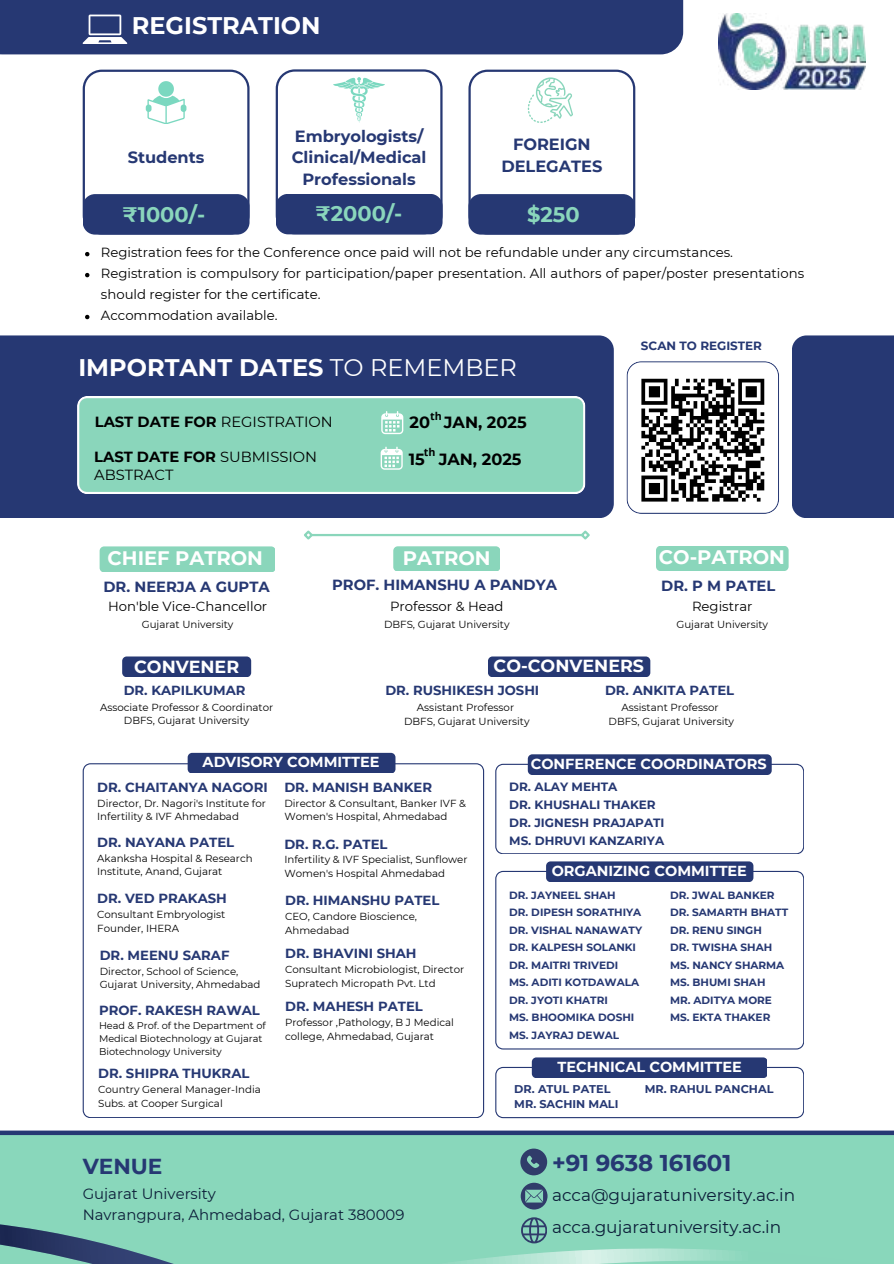
<style>
.page{position:relative;width:894px;height:1264px;background:#fff}
.page>*{position:absolute;margin:0;border:0;box-sizing:border-box;transform-origin:0 0}
.t1{font:700 24px "Montserrat";color:#fff}
.t2{font:700 22.8px "Montserrat";color:#263873}
.t3{font:700 21.6px "Montserrat";color:#263873}
.t4{font:700 21px "Montserrat";color:#8ad6bc}
.t5{font:700 19.5px "Montserrat";color:#fff}
.t6{font:700 17.4px "Montserrat";color:#fff}
.t7{font:16.95px/31.8px "Montserrat";color:#0c1e39}
.t8{font:700 16.2px/21.3px "Montserrat";color:#263873;text-align:center}
.t9{font:700 16.2px "Montserrat";color:#000}
.t10{font:14.85px/20.2px "Montserrat";color:#0c1e39}
.t11{font:14.7px/18px "Montserrat";color:#000}
.t12{font:700 14.7px "Montserrat";color:#263873}
.t13{font:700 14.4px "Montserrat";color:#fff}
.t14{font:13.2px/21px "Montserrat";color:#000}
.t15{font:700 13.2px "Montserrat";color:#263873}
.t16{font:700 12px/18px "Montserrat";color:#263873}
.t17{font:700 11.25px/15px "Montserrat";color:#263873}
.t18{font:700 10.65px "Open Sans";color:#000}
.t19{font:700 10.5px/17.5px "Montserrat";color:#263873}
.t20{font:10.2px/13.6px "Montserrat";color:#000}
.t21{font:9.75px/13px "Montserrat";color:#000}
.s1{font-weight:400}
.s2{font-weight:700}
</style>
<div class="page">
<div style="left:0;top:1132px;width:893px;height:131px;background:#89d7bb"></div>
<svg style="left:520px;top:1148px;width:27px;height:27px"></svg>
<svg style="left:520px;top:1182px;width:27px;height:27px"></svg>
<svg style="left:0;top:1217px;width:729px;height:46px"></svg>
<div style="left:0;top:0;width:683px;height:54px;background:#263873"></div>
<div style="left:0;top:1130px;width:893px;height:5px;background:#263873"></div>
<svg style="left:83px;top:194px;width:166px;height:41px"></svg>
<svg style="left:83px;top:70px;width:166px;height:164px"></svg>
<svg style="left:468px;top:194px;width:167px;height:41px"></svg>
<svg style="left:275px;top:69px;width:167px;height:165px"></svg>
<svg style="left:468px;top:70px;width:167px;height:164px"></svg>
<img style="left:718px;top:13px;width:146px;height:77px">
<div style="left:0;top:335px;width:613px;height:183px;background:#263873"></div>
<div style="left:77px;top:396px;width:508px;height:98px;background:#8ad6bb"></div>
<svg style="left:83px;top:15px;width:44px;height:29px"></svg>
<svg style="left:381px;top:411px;width:22px;height:23px"></svg>
<svg style="left:380px;top:446px;width:22px;height:23px"></svg>
<svg style="left:626px;top:361px;width:152px;height:153px"></svg>
<div style="left:488px;top:656px;width:162px;height:20px;background:#263873;border-radius:4px"></div>
<div style="left:122px;top:656px;width:129px;height:20px;background:#263873;border-radius:4px"></div>
<svg style="left:83px;top:763px;width:401px;height:354px"></svg>
<hr style="left:311px;top:534px;width:271px;height:2px;background:#8ad6bb">
<svg style="left:304px;top:530px;width:11px;height:10px"></svg>
<svg style="left:578px;top:530px;width:12px;height:10px"></svg>
<div style="left:100px;top:546px;width:175px;height:26px;background:#8ad6bb;border-radius:4px"></div>
<div style="left:393px;top:546px;width:107px;height:25px;background:#8ad6bb;border-radius:4px"></div>
<div style="left:655px;top:546px;width:133px;height:24px;background:#8ad6bb;border-radius:4px"></div>
<svg style="left:495px;top:870px;width:308px;height:179px"></svg>
<div style="left:546px;top:861px;width:207px;height:20px;background:#263873;border-radius:4px"></div>
<svg style="left:495px;top:763px;width:309px;height:91px"></svg>
<div style="left:527px;top:754px;width:244px;height:20px;background:#263873;border-radius:4px"></div>
<svg style="left:495px;top:1066px;width:309px;height:52px"></svg>
<div style="left:531px;top:1057px;width:236px;height:20px;background:#263873;border-radius:4px"></div>
<div style="left:187px;top:752px;width:208px;height:21px;background:#263873;border-radius:4px"></div>
<svg style="left:85px;top:252px;width:4px;height:4px"></svg>
<svg style="left:85px;top:273px;width:4px;height:4px"></svg>
<svg style="left:85px;top:315px;width:4px;height:4px"></svg>
<div style="left:791px;top:335px;width:102px;height:183px;background:#263873"></div>
<h1 class="t1" style="left:132px;top:11px;width:190px">REGISTRATION</h1>
<h3 class="t8" style="left:128px;top:146px;width:78px">Students</h3>
<h3 class="t4" style="left:123px;top:201px;width:84px">₹1000/-</h3>
<h3 class="t8" style="left:292px;top:125px;width:136px">Embryologists/<br>Clinical/Medical<br>Professionals</h3>
<h3 class="t4" style="left:315px;top:201px;width:88px">₹2000/-</h3>
<h3 class="t8" style="left:501px;top:134px;width:102px">FOREIGN<br>DELEGATES</h3>
<h3 class="t4" style="left:527px;top:201px;width:54px">$250</h3>
<p class="t14" style="left:101px;top:242px;width:704px">Registration fees for the Conference once paid will not be refundable under any circumstances.<br>Registration is compulsory for participation/paper presentation. All authors of paper/poster presentations should register for the certificate.<br>Accommodation available.</p>
<h1 class="t1" style="left:78px;top:352px;width:440px">IMPORTANT DATES <span class="s1">TO REMEMBER</span></h1>
<p class="t18" style="left:430px;top:408px;width:13px">th</p>
<p class="t18" style="left:423px;top:444px;width:13px">th</p>
<p class="t16" style="left:640px;top:337px;width:122px">SCAN TO REGISTER</p>
<h3 class="t11" style="left:95px;top:413px;width:239px"><span class="s2">LAST DATE FOR</span> REGISTRATION</h3>
<h3 class="t9" style="left:409px;top:412px;width:119px">20 JAN, 2025</h3>
<h3 class="t11" style="left:94px;top:447px;width:224px"><span class="s2">LAST DATE FOR</span> SUBMISSION<br>ABSTRACT</h3>
<h3 class="t9" style="left:409px;top:449px;width:114px">15 JAN, 2025</h3>
<h3 class="t5" style="left:108px;top:546px;width:157px">CHIEF PATRON</h3>
<h3 class="t12" style="left:103px;top:578px;width:168px">DR. NEERJA A GUPTA</h3>
<p class="t14" style="left:108px;top:596px;width:161px">Hon'ble Vice-Chancellor</p>
<p class="t20" style="left:142px;top:618px;width:93px">Gujarat University</p>
<h3 class="t6" style="left:134px;top:656px;width:107px">CONVENER</h3>
<p class="t15" style="left:124px;top:682px;width:123px">DR. KAPILKUMAR</p>
<p class="t20" style="left:100px;top:700px;width:175px;text-align:center">Associate Professor &amp; Coordinator<br>DBFS, Gujarat University</p>
<h3 class="t5" style="left:402px;top:545px;width:89px">PATRON</h3>
<h3 class="t12" style="left:332px;top:575px;width:226px">PROF. HIMANSHU A PANDYA</h3>
<p class="t14" style="left:390px;top:596px;width:115px">Professor &amp; Head</p>
<p class="t20" style="left:384px;top:618px;width:127px">DBFS, Gujarat University</p>
<h3 class="t5" style="left:658px;top:545px;width:128px">CO-PATRON</h3>
<h3 class="t12" style="left:661px;top:576px;width:115px">DR. P M PATEL</h3>
<p class="t14" style="left:692px;top:596px;width:62px">Registrar</p>
<p class="t20" style="left:676px;top:618px;width:93px">Gujarat University</p>
<h3 class="t6" style="left:493px;top:655px;width:152px">CO-CONVENERS</h3>
<p class="t15" style="left:385px;top:682px;width:155px">DR. RUSHIKESH JOSHI</p>
<p class="t20" style="left:404px;top:700px;width:127px;text-align:center">Assistant Professor<br>DBFS, Gujarat University</p>
<p class="t15" style="left:605px;top:682px;width:130px">DR. ANKITA PATEL</p>
<p class="t20" style="left:608px;top:700px;width:127px;text-align:center">Assistant Professor<br>DBFS, Gujarat University</p>
<h3 class="t13" style="left:202px;top:753px;width:178px">ADVISORY COMMITTEE</h3>
<p class="t15" style="left:97px;top:779px;width:172px">DR. CHAITANYA NAGORI</p>
<p class="t20" style="left:97px;top:796px;width:170px">Director, Dr. Nagori's Institute for<br>Infertility &amp; IVF Ahmedabad</p>
<p class="t15" style="left:97px;top:834px;width:138px">DR. NAYANA PATEL</p>
<p class="t20" style="left:97px;top:851px;width:157px">Akanksha Hospital &amp; Research<br>Institute, Anand, Gujarat</p>
<p class="t15" style="left:97px;top:890px;width:131px">DR. VED PRAKASH</p>
<p class="t20" style="left:97px;top:907px;width:130px">Consultant Embryologist<br>Founder, IHERA</p>
<p class="t15" style="left:100px;top:947px;width:131px">DR. MEENU SARAF</p>
<p class="t20" style="left:100px;top:964px;width:162px">Director, School of Science,<br>Gujarat University, Ahmedabad</p>
<p class="t15" style="left:99px;top:1001px;width:162px">PROF. RAKESH RAWAL</p>
<p class="t21" style="left:99px;top:1019px;width:168px">Head &amp; Prof. of the Department of<br>Medical Biotechnology at Gujarat<br>Biotechnology University</p>
<p class="t15" style="left:98px;top:1065px;width:153px">DR. SHIPRA THUKRAL</p>
<p class="t20" style="left:98px;top:1082px;width:164px">Country General Manager-India<br>Subs. at Cooper Surgical</p>
<p class="t15" style="left:284px;top:779px;width:149px">DR. MANISH BANKER</p>
<p class="t20" style="left:284px;top:796px;width:183px">Director &amp; Consultant, Banker IVF &amp;<br>Women's Hospital, Ahmedabad</p>
<p class="t15" style="left:284px;top:835px;width:105px">DR. R.G. PATEL</p>
<p class="t20" style="left:284px;top:852px;width:184px">Infertility &amp; IVF Specialist, Sunflower<br>Women's Hospital Ahmedabad</p>
<p class="t15" style="left:285px;top:892px;width:156px">DR. HIMANSHU PATEL</p>
<p class="t20" style="left:285px;top:909px;width:133px">CEO, Candore Bioscience,<br>Ahmedabad</p>
<p class="t15" style="left:285px;top:945px;width:133px">DR. BHAVINI SHAH</p>
<p class="t20" style="left:285px;top:962px;width:181px">Consultant Microbiologist, Director<br>Supratech Micropath Pvt. Ltd</p>
<p class="t15" style="left:285px;top:998px;width:139px">DR. MAHESH PATEL</p>
<p class="t20" style="left:285px;top:1015px;width:170px">Professor ,Pathology, B J Medical college, Ahmedabad, Gujarat</p>
<h3 class="t13" style="left:530px;top:754px;width:237px">CONFERENCE COORDINATORS</h3>
<p class="t16" style="left:509px;top:777px;width:157px">DR. ALAY MEHTA<br>DR. KHUSHALI THAKER<br>DR. JIGNESH PRAJAPATI<br>MS. DHRUVI KANZARIYA</p>
<h3 class="t13" style="left:551px;top:861px;width:197px">ORGANIZING COMMITTEE</h3>
<p class="t19" style="left:509px;top:886px;width:134px">DR. JAYNEEL SHAH<br>DR. DIPESH SORATHIYA<br>DR. VISHAL NANAWATY<br>DR. KALPESH SOLANKI<br>DR. MAITRI TRIVEDI<br>MS. ADITI KOTDAWALA<br>DR. JYOTI KHATRI<br>MS. BHOOMIKA DOSHI<br>MS. JAYRAJ DEWAL</p>
<p class="t19" style="left:669px;top:886px;width:120px">DR. JWAL BANKER<br>DR. SAMARTH BHATT<br>DR. RENU SINGH<br>DR. TWISHA SHAH<br>MS. NANCY SHARMA<br>MS. BHUMI SHAH<br>MR. ADITYA MORE<br>MS. EKTA THAKER</p>
<h3 class="t13" style="left:557px;top:1057px;width:186px">TECHNICAL COMMITTEE</h3>
<p class="t17" style="left:514px;top:1081px;width:106px">DR. ATUL PATEL<br>MR. SACHIN MALI</p>
<p class="t17" style="left:644px;top:1081px;width:130px">MR. RAHUL PANCHAL</p>
<h2 class="t2" style="left:552px;top:1148px;width:181px">+91 9638 161601</h2>
<h3 class="t3" style="left:83px;top:1153px;width:81px">VENUE</h3>
<h3 class="t10" style="left:83px;top:1183px;width:323px">Gujarat University<br>Navrangpura, Ahmedabad, Gujarat 380009</h3>
<h3 class="t7" style="left:552px;top:1178px;width:245px">acca@gujaratuniversity.ac.in acca.gujaratuniversity.ac.in</h3>
</div>
